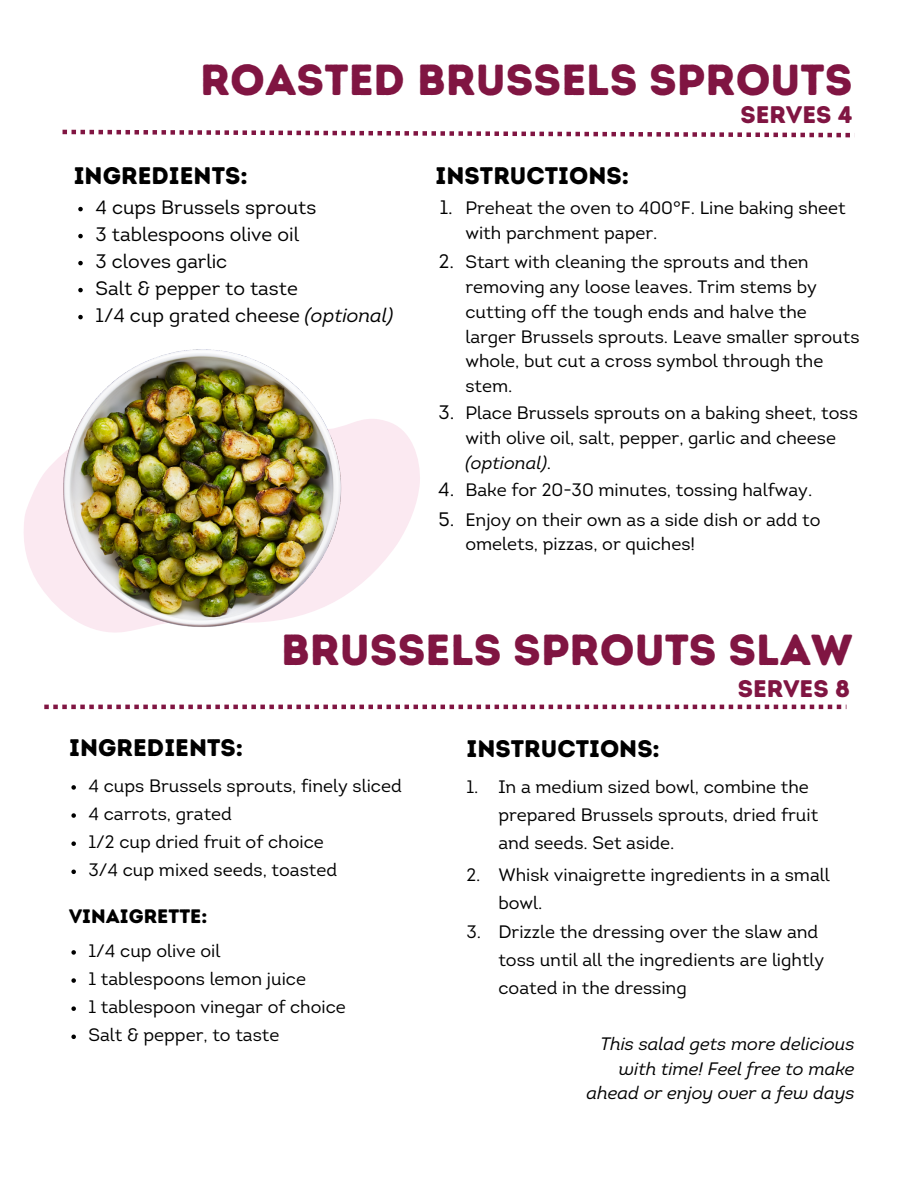
<style>
.page{position:relative;width:918px;height:1188px;background:#fff}
.page>*{position:absolute;margin:0;border:0;box-sizing:border-box;transform-origin:0 0}
.t1{font:43.5px "Intro Rust Base";color:#801542}
.t2{font:24px "Intro Rust Base";color:#000}
.t3{font:24px "Intro Rust Base";color:#801542}
.t4{font:19.5px "Intro";color:#000}
.t5{font:19.5px "Intro Rust Base";color:#000}
.t6{font:18px/24.8px "Intro";color:#000}
.t7{font:italic 18px/24.8px "Intro";color:#000;text-align:right}
.s1{font-style:italic}
</style>
<div class="page">
<svg style="left:24px;top:419px;width:396px;height:168px;fill:#fbe9f1"></svg>
<svg style="left:63px;top:130px;width:792px;height:7px"></svg>
<svg style="left:44px;top:705px;width:802px;height:4px"></svg>
<img style="left:41px;top:287px;width:321px;height:346px">
<svg style="left:78px;top:207px;width:5px;height:4px"></svg>
<svg style="left:78px;top:234px;width:5px;height:4px"></svg>
<svg style="left:78px;top:261px;width:5px;height:4px"></svg>
<svg style="left:78px;top:288px;width:5px;height:4px"></svg>
<svg style="left:78px;top:315px;width:5px;height:4px"></svg>
<svg style="left:71px;top:785px;width:5px;height:5px"></svg>
<svg style="left:71px;top:813px;width:5px;height:5px"></svg>
<svg style="left:71px;top:841px;width:5px;height:5px"></svg>
<svg style="left:71px;top:870px;width:5px;height:4px"></svg>
<svg style="left:71px;top:950px;width:5px;height:5px"></svg>
<svg style="left:71px;top:978px;width:5px;height:5px"></svg>
<svg style="left:71px;top:1006px;width:5px;height:5px"></svg>
<svg style="left:71px;top:1035px;width:5px;height:4px"></svg>
<p class="t1" style="left:200px;top:54px;width:654px">ROASTED BRUSSELS SPROUTS</p>
<p class="t2" style="left:74px;top:162px;width:176px">INGREDIENTS:</p>
<p class="t2" style="left:436px;top:162px;width:195px">INSTRUCTIONS:</p>
<p class="t3" style="left:741px;top:100px;width:114px">SERVES 4</p>
<p class="t4" style="left:96px;top:199px;width:222px">4 cups Brussels sprouts</p>
<p class="t4" style="left:96px;top:226px;width:205px">3 tablespoons olive oil</p>
<p class="t4" style="left:96px;top:253px;width:133px">3 cloves garlic</p>
<p class="t4" style="left:96px;top:280px;width:204px">Salt &amp; pepper to taste</p>
<p class="t4" style="left:96px;top:307px;width:299px">1/4 cup grated cheese <span class="s1">(optional)</span></p>
<p class="t4" style="left:440px;top:199px;width:15px">1.</p>
<p class="t6" style="left:465px;top:197px;width:382px">Preheat the oven to 400°F. Line baking sheet with parchment paper.</p>
<p class="t4" style="left:439px;top:254px;width:17px">2.</p>
<p class="t6" style="left:465px;top:251px;width:396px">Start with cleaning the sprouts and then removing any loose leaves. Trim stems by cutting off the tough ends and halve the larger Brussels sprouts. Leave smaller sprouts whole, but cut a cross symbol through the stem.</p>
<p class="t4" style="left:438px;top:405px;width:17px">3.</p>
<p class="t6" style="left:465px;top:402px;width:394px">Place Brussels sprouts on a baking sheet, toss with olive oil, salt, pepper, garlic and cheese <span class="s1">(optional)</span>.</p>
<p class="t4" style="left:438px;top:481px;width:18px">4.</p>
<p class="t6" style="left:465px;top:479px;width:348px">Bake for 20-30 minutes, tossing halfway.</p>
<p class="t4" style="left:438px;top:511px;width:17px">5.</p>
<p class="t6" style="left:465px;top:509px;width:357px">Enjoy on their own as a side dish or add to omelets, pizzas, or quiches!</p>
<p class="t1" style="left:281px;top:623px;width:573px">BRUSSELS SPROUTS SLAW</p>
<p class="t2" style="left:69px;top:734px;width:176px">INGREDIENTS:</p>
<p class="t6" style="left:89px;top:775px;width:315px">4 cups Brussels sprouts, finely sliced</p>
<p class="t6" style="left:89px;top:803px;width:145px">4 carrots, grated</p>
<p class="t6" style="left:89px;top:831px;width:237px">1/2 cup dried fruit of choice</p>
<p class="t6" style="left:89px;top:859px;width:250px">3/4 cup mixed seeds, toasted</p>
<p class="t5" style="left:69px;top:904px;width:140px">VINAIGRETTE:</p>
<p class="t6" style="left:89px;top:940px;width:133px">1/4 cup olive oil</p>
<p class="t6" style="left:89px;top:968px;width:219px">1 tablespoons lemon juice</p>
<p class="t6" style="left:89px;top:996px;width:259px">1 tablespoon vinegar of choice</p>
<p class="t6" style="left:89px;top:1024px;width:192px">Salt &amp; pepper, to taste</p>
<p class="t2" style="left:466px;top:734px;width:195px">INSTRUCTIONS:</p>
<p class="t3" style="left:738px;top:674px;width:114px">SERVES 8</p>
<p class="t6" style="left:466px;top:776px;width:14px">1.</p>
<p class="t6" style="left:498px;top:774px;width:321px;line-height:28.2px">In a medium sized bowl, combine the prepared Brussels sprouts, dried fruit and seeds. Set aside.</p>
<p class="t6" style="left:466px;top:864px;width:16px">2.</p>
<p class="t6" style="left:498px;top:863px;width:333px;line-height:28.2px">Whisk vinaigrette ingredients in a small bowl.</p>
<p class="t6" style="left:466px;top:921px;width:16px">3.</p>
<p class="t6" style="left:498px;top:919px;width:328px;line-height:28.2px">Drizzle the dressing over the slaw and toss until all the ingredients are lightly coated in the dressing</p>
<p class="t7" style="left:587px;top:1033px;width:270px">This salad gets more delicious with time! Feel free to make ahead or enjoy over a few days</p>
</div>
